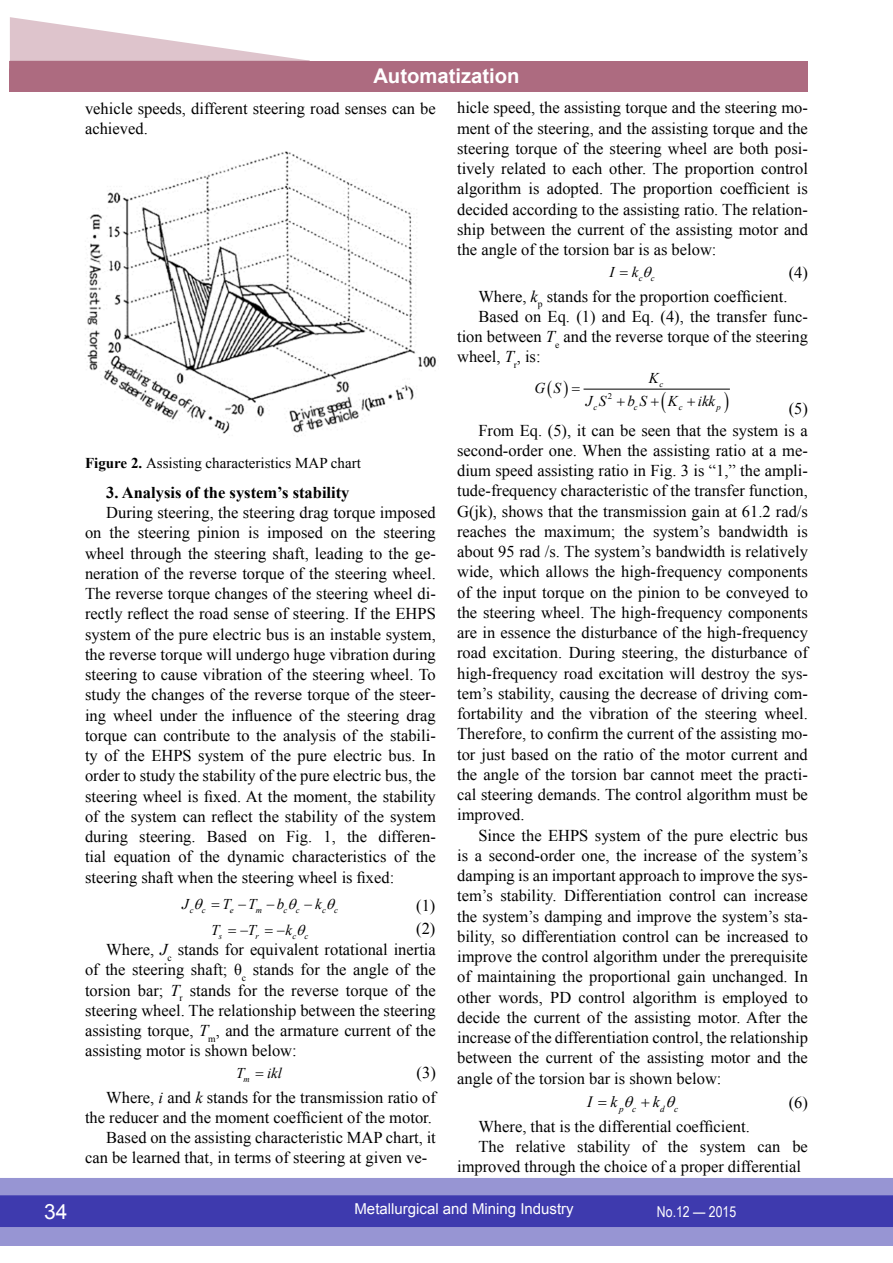
<style>
.page{position:relative;width:893px;height:1263px;background:#fff}
.page>*{position:absolute;margin:0;border:0;box-sizing:border-box;transform-origin:0 0}
.t1{font:21px "Arial";color:#fff}
.t2{font:700 20.25px "Arial";color:#fff}
.t3{font:16.5px/20.2px "Times New Roman";color:#000;text-align:justify}
.t4{font:700 16.5px "Times New Roman";color:#000}
.t5{font:italic 15.75px "Times New Roman";color:#000}
.t6{font:15px "Times New Roman";color:#000}
.t7{font:15px "Arial";color:#fff}
.t8{font:italic 15px "Times New Roman";color:#000}
.t9{font:15px "Arial Narrow";color:#fff}
.t10{font:italic 9.15px "Times New Roman";color:#000}
.t11{font:italic 8.7px "Times New Roman";color:#000}
.t12{font:8.7px "Times New Roman";color:#000}
.s1{font-style:italic}
.s2{font-weight:700}
</style>
<div class="page">
<div style="left:0;top:1178px;width:893px;height:68px;background:#9795d3"></div>
<div style="left:0;top:1195px;width:893px;height:32px;background:#3e3aae;border:2px solid #3e3aae"></div>
<div style="left:10px;top:61px;width:798px;height:30px;background:#ad6b80"></div>
<svg style="left:10px;top:17px;width:300px;height:44px"></svg>
<img style="left:87px;top:151px;width:349px;height:283px">
<hr style="left:584px;top:389px;width:145px;height:1px;background:#000">
<p class="t2" style="left:373px;top:62px;width:148px">Automatization</p>
<p class="t3" style="left:85px;top:98px;width:352px">vehicle speeds, different steering road senses can be achieved.</p>
<p class="t3" style="left:457px;top:98px;width:352px">hicle speed, the assisting torque and the steering mo&shy;ment of the steering, and the assisting torque and the steering torque of the steering wheel are both posi&shy;tively related to each other. The proportion control algorithm is adopted. The proportion coefficient is decided according to the assisting ratio. The relation&shy;ship between the current of the assisting motor and the angle of the torsion bar is as below:</p>
<p class="t11" style="left:639px;top:272px;width:17px">c c</p>
<p class="t3" style="left:789px;top:262px;width:21px">(4)</p>
<p class="t8" style="left:609px;top:261px;width:31px">I k</p>
<p class="t3" style="left:478px;top:286px;width:311px">Where, <span class="s1">k</span><sub>p</sub> stands for the proportion coefficient.</p>
<p class="t3" style="left:478px;top:306px;width:331px">Based on Eq. (1) and Eq. (4), the transfer func-</p>
<p class="t3" style="left:457px;top:326px;width:352px">tion between <span class="s1">T</span><sub>e</sub> and the reverse torque of the steering</p>
<p class="t3" style="left:457px;top:346px;width:85px">wheel, <span class="s1">T</span><sub>r</sub>, is:</p>
<p class="t12" style="left:608px;top:390px;width:6px">2</p>
<p class="t8" style="left:649px;top:368px;width:12px">K</p>
<p class="t8" style="left:534px;top:377px;width:28px">G S</p>
<p class="t11" style="left:659px;top:378px;width:5px">c</p>
<p class="t8" style="left:586px;top:390px;width:22px">J S</p>
<p class="t8" style="left:627px;top:390px;width:21px">b S</p>
<p class="t8" style="left:668px;top:390px;width:12px">K</p>
<p class="t8" style="left:698px;top:390px;width:19px">ikk</p>
<p class="t3" style="left:457px;top:420px;width:354px;text-indent:21px">From Eq. (5), it can be seen that the system is a second-order one. When the assisting ratio at a me&shy;dium speed assisting ratio in Fig. 3 is “1,” the ampli&shy;tude-frequency characteristic of the transfer function, G(jk), shows that the transmission gain at 61.2 rad/s reaches the maximum; the system’s bandwidth is about 95 rad /s. The system’s bandwidth is relatively wide, which allows the high-frequency components of the input torque on the pinion to be conveyed to the steering wheel. The high-frequency components are in essence the disturbance of the high-frequency road excitation. During steering, the disturbance of high-frequency road excitation will destroy the sys&shy;tem’s stability, causing the decrease of driving com&shy;fortability and the vibration of the steering wheel.<br>Therefore, to confirm the current of the assisting mo&shy;tor just based on the ratio of the motor current and the angle of the torsion bar cannot meet the practi&shy;cal steering demands. The control algorithm must be improved.</p>
<p class="t3" style="left:457px;top:825px;width:352px;text-indent:21px">Since the EHPS system of the pure electric bus is a second-order one, the increase of the system’s damping is an important approach to improve the sys&shy;tem’s stability. Differentiation control can increase the system’s damping and improve the system’s sta&shy;bility, so differentiation control can be increased to improve the control algorithm under the prerequisite of maintaining the proportional gain unchanged. In other words, PD control algorithm is employed to decide the current of the assisting motor. After the increase of the differentiation control, the relationship between the current of the assisting motor and the angle of the torsion bar is shown below:</p>
<p class="t10" style="left:619px;top:1102px;width:19px">p c</p>
<p class="t10" style="left:660px;top:1102px;width:20px">d c</p>
<p class="t3" style="left:789px;top:398px;width:21px">(5)</p>
<p class="t11" style="left:593px;top:401px;width:5px">c</p>
<p class="t11" style="left:634px;top:401px;width:5px">c</p>
<p class="t11" style="left:679px;top:401px;width:5px">c</p>
<p class="t11" style="left:717px;top:401px;width:6px">p</p>
<p class="t6" style="left:85px;top:453px;width:277px"><span class="s2">Figure 2.</span> Assisting characteristics MAP chart</p>
<p class="t4" style="left:106px;top:481px;width:245px">3. Analysis of the system’s stability</p>
<p class="t3" style="left:85px;top:502px;width:352px;text-indent:21px">During steering, the steering drag torque imposed on the steering pinion is imposed on the steering wheel through the steering shaft, leading to the ge&shy;neration of the reverse torque of the steering wheel.<br>The reverse torque changes of the steering wheel di&shy;rectly reflect the road sense of steering. If the EHPS system of the pure electric bus is an instable system, the reverse torque will undergo huge vibration during steering to cause vibration of the steering wheel. To study the changes of the reverse torque of the steer&shy;ing wheel under the influence of the steering drag torque can contribute to the analysis of the stabili&shy;ty of the EHPS system of the pure electric bus. In order to study the stability of the pure electric bus, the steering wheel is fixed. At the moment, the stability of the system can reflect the stability of the system during steering. Based on Fig. 1, the differen&shy;tial equation of the dynamic characteristics of the steering shaft when the steering wheel is fixed:</p>
<p class="t11" style="left:190px;top:904px;width:17px">c c</p>
<p class="t11" style="left:230px;top:904px;width:5px">e</p>
<p class="t11" style="left:256px;top:904px;width:8px">m</p>
<p class="t11" style="left:284px;top:904px;width:17px">c c</p>
<p class="t11" style="left:322px;top:904px;width:17px">c c</p>
<p class="t8" style="left:182px;top:893px;width:8px">J</p>
<p class="t8" style="left:223px;top:893px;width:36px">T T</p>
<p class="t8" style="left:267px;top:893px;width:19px">−b</p>
<p class="t8" style="left:304px;top:893px;width:19px">−k</p>
<p class="t8" style="left:211px;top:919px;width:10px">T</p>
<p class="t8" style="left:240px;top:919px;width:18px">−T</p>
<p class="t8" style="left:277px;top:919px;width:17px">−k</p>
<p class="t11" style="left:219px;top:930px;width:5px">s</p>
<p class="t11" style="left:255px;top:930px;width:5px">r</p>
<p class="t11" style="left:292px;top:930px;width:17px">c c</p>
<p class="t3" style="left:85px;top:939px;width:352px;text-indent:21px">Where, <span class="s1">J</span><sub>c</sub> stands for equivalent rotational inertia of the steering shaft; θ<sub>c</sub> stands for the angle of the torsion bar; <span class="s1">T</span><sub>r</sub> stands for the reverse torque of the steering wheel. The relationship between the steering assisting torque, <span class="s1">T</span><sub>m</sub>, and the armature current of the assisting motor is shown below:</p>
<p class="t8" style="left:236px;top:1062px;width:10px">T</p>
<p class="t8" style="left:267px;top:1062px;width:16px">ikl</p>
<p class="t11" style="left:244px;top:1073px;width:8px">m</p>
<p class="t3" style="left:106px;top:1087px;width:331px">Where, <span class="s1">i</span> and <span class="s1">k</span> stands for the transmission ratio of</p>
<p class="t3" style="left:85px;top:1107px;width:348px">the reducer and the moment coefficient of the motor.</p>
<p class="t3" style="left:106px;top:1127px;width:331px">Based on the assisting characteristic MAP chart, it</p>
<p class="t3" style="left:85px;top:1147px;width:344px">can be learned that, in terms of steering at given ve-</p>
<p class="t3" style="left:416px;top:894px;width:21px;line-height:23px">(1) (2)</p>
<p class="t3" style="left:417px;top:1062px;width:21px">(3)</p>
<p class="t3" style="left:789px;top:1091px;width:21px">(6)</p>
<p class="t5" style="left:587px;top:1091px;width:32px">I k</p>
<p class="t5" style="left:653px;top:1091px;width:8px">k</p>
<p class="t3" style="left:478px;top:1116px;width:273px">Where, that is the differential coefficient.</p>
<p class="t3" style="left:478px;top:1136px;width:331px">The relative stability of the system can be</p>
<p class="t3" style="left:457px;top:1156px;width:345px">improved through the choice of a proper differential</p>
<p class="t1" style="left:44px;top:1197px;width:25px">34</p>
<p class="t7" style="left:354px;top:1199px;width:221px">Metallurgical and Mining Industry</p>
<p class="t9" style="left:657px;top:1201px;width:81px">No.12 — 2015</p>
</div>
